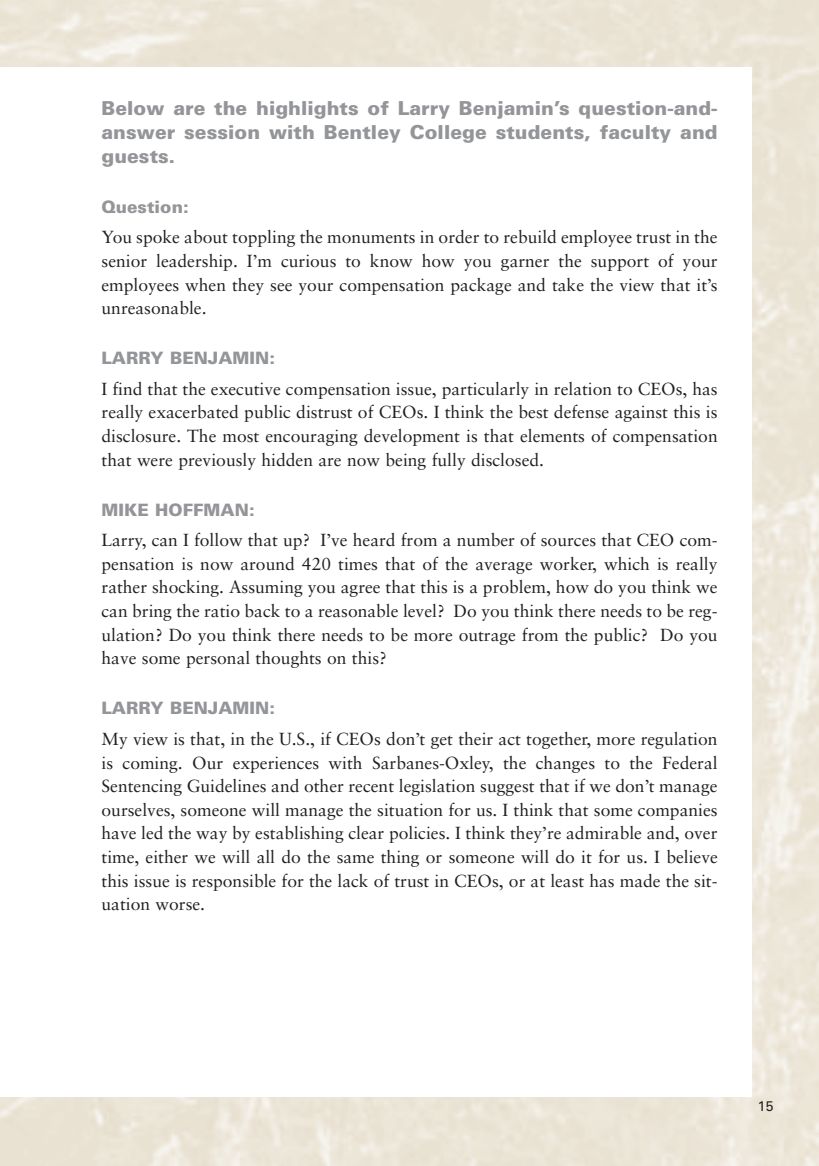
<style>
.page{position:relative;width:819px;height:1166px;background:#fff}
.page>*{position:absolute;margin:0;border:0;box-sizing:border-box;transform-origin:0 0}
.t1{font:900 19.25px/23.6px "Univers";color:#939598;text-align:justify}
.t2{font:17.5px/23.6px "Sabon";color:#231f20;text-align:justify}
.t3{font:900 17.15px "Univers";color:#939598}
.t4{font:14px "Univers";color:#231f20}
</style>
<div class="page">
<p class="t1" style="left:102px;top:99px;width:618px">Below are the highlights of Larry Benjamin’s question-and&shy;answer session with Bentley College students, faculty and guests.</p>
<p class="t3" style="left:102px;top:200px;width:89px">Question:</p>
<p class="t2" style="left:102px;top:227px;width:618px">You spoke about toppling the monuments in order to rebuild employee trust in the senior leadership. I’m curious to know how you garner the support of your employees when they see your compensation package and take the view that it’s unreasonable.</p>
<p class="t3" style="left:102px;top:352px;width:175px">LARRY BENJAMIN:</p>
<p class="t2" style="left:102px;top:378px;width:618px">I find that the executive compensation issue, particularly in relation to CEOs, has really exacerbated public distrust of CEOs. I think the best defense against this is disclosure. The most encouraging development is that elements of compensation that were previously hidden are now being fully disclosed.</p>
<p class="t3" style="left:102px;top:503px;width:155px">MIKE HOFFMAN:</p>
<p class="t2" style="left:102px;top:529px;width:618px">Larry, can I follow that up? I’ve heard from a number of sources that CEO com&shy;pensation is now around 420 times that of the average worker, which is really rather shocking. Assuming you agree that this is a problem, how do you think we can bring the ratio back to a reasonable level? Do you think there needs to be reg&shy;ulation? Do you think there needs to be more outrage from the public? Do you have some personal thoughts on this?</p>
<p class="t3" style="left:102px;top:702px;width:175px">LARRY BENJAMIN:</p>
<p class="t2" style="left:102px;top:728px;width:618px">My view is that, in the U.S., if CEOs don’t get their act together, more regulation is coming. Our experiences with Sarbanes-Oxley, the changes to the Federal Sentencing Guidelines and other recent legislation suggest that if we don’t manage ourselves, someone will manage the situation for us. I think that some companies have led the way by establishing clear policies. I think they’re admirable and, over time, either we will all do the same thing or someone will do it for us. I believe this issue is responsible for the lack of trust in CEOs, or at least has made the sit&shy;uation worse.</p>
<p class="t4" style="left:758px;top:1100px;width:17px">15</p>
</div>
